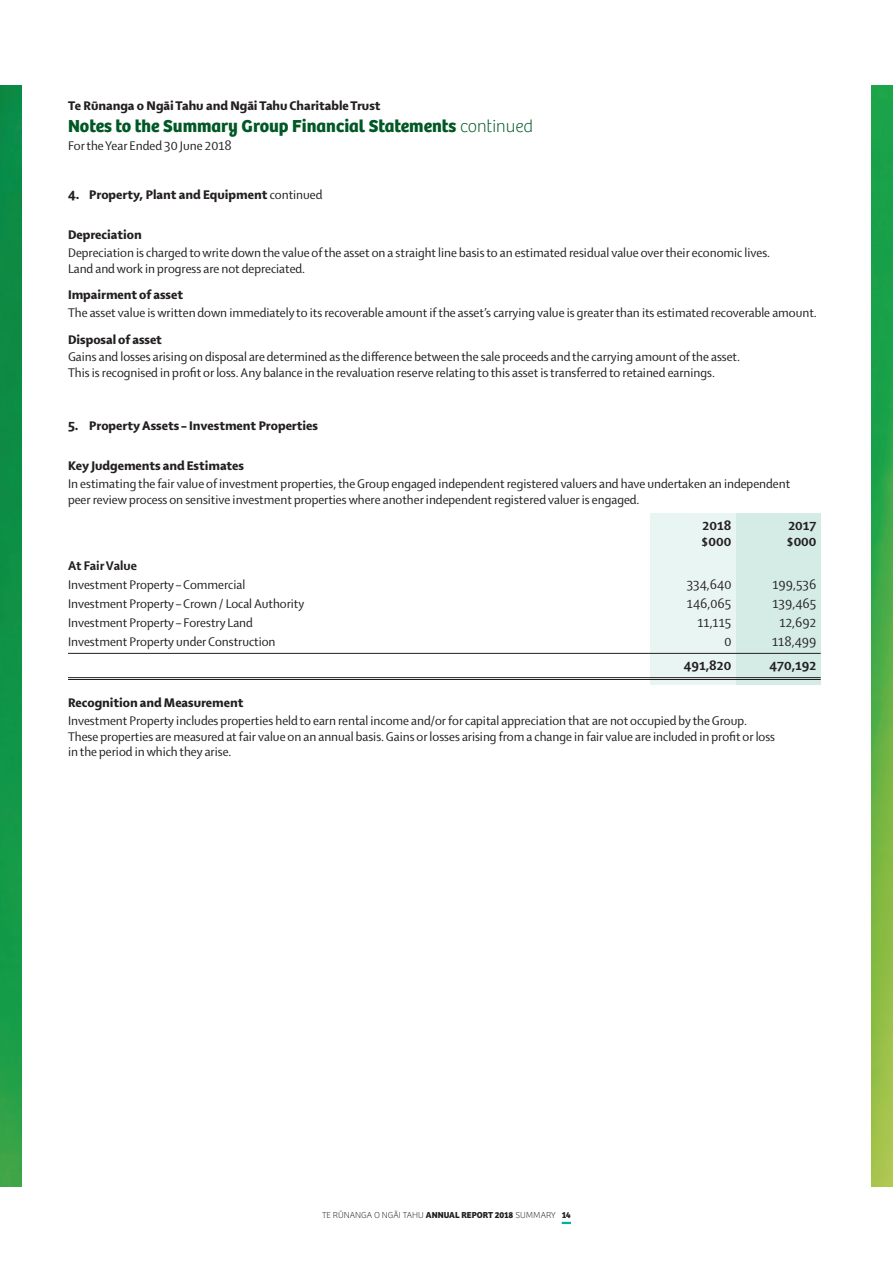
<style>
.page{position:relative;width:893px;height:1263px;background:#fff}
.page>*{position:absolute;margin:0;border:0;box-sizing:border-box;transform-origin:0 0}
.heading{font:700 18px "Bree";color:#005824}
.body{font:13.5px/15.8px "Shaker 2";color:#231f20}
.body_less{font:13.5px/15.8px "Shaker 2";color:#231f20}
.body_financials{font:13.5px "Shaker 2";color:#231f20}
.body_subhead{font:800 13.5px "Shaker 2";color:#231f20}
.heading___notes{font:800 13.5px "Shaker 2";color:#231f20}
.heading-2{font:800 13.5px "Shaker 2";color:#231f20}
.body_financials_0_25{font:13.5px "Shaker 2";color:#231f20}
.body_financials_extr{font:800 13.5px "Shaker 2";color:#231f20}
.body_financials_1_5{font:800 13.5px "Shaker 2";color:#231f20}
.body_financials-2{font:800 13.5px "Shaker 2";color:#231f20}
.t1{font:100 9px "Bree";color:#231f20}
.s1{font-weight:100}
.s2{font-weight:400}
.s3{font-weight:700}
</style>
<div class="page">
<svg style="left:562px;top:1222px;width:9px;height:2px"></svg>
<div style="left:736px;top:513px;width:85px;height:172px;background:#d4ebe6"></div>
<div style="left:651px;top:513px;width:85px;height:172px;background:#e9f5f3"></div>
<hr style="left:68px;top:653px;width:753px;height:1px;background:#231f20">
<hr style="left:68px;top:677px;width:753px;height:1px;background:#231f20">
<hr style="left:68px;top:679px;width:753px;height:1px;background:#231f20">
<img style="left:0;top:85px;width:21px;height:1101px">
<img style="left:872px;top:85px;width:21px;height:1101px">
<p class="heading-2" style="left:68px;top:97px;width:314px">Te Rūnanga o Ngāi Tahu and Ngāi Tahu Charitable Trust</p>
<p class="heading" style="left:68px;top:115px;width:467px">Notes to the Summary Group Financial Statements <span class="s1">continued</span></p>
<p class="body" style="left:68px;top:137px;width:165px">For the Year Ended 30 June 2018</p>
<p class="heading___notes" style="left:68px;top:186px;width:256px">4. Property, Plant and Equipment <span class="s2">continued</span></p>
<p class="body_subhead" style="left:68px;top:226px;width:75px">Depreciation</p>
<p class="body" style="left:68px;top:244px;width:704px">Depreciation is charged to write down the value of the asset on a straight line basis to an estimated residual value over their economic lives.<br>Land and work in progress are not depreciated.</p>
<p class="body_subhead" style="left:68px;top:286px;width:116px">Impairment of asset</p>
<p class="body" style="left:68px;top:304px;width:750px">The asset value is written down immediately to its recoverable amount if the asset’s carrying value is greater than its estimated recoverable amount.</p>
<p class="body_subhead" style="left:68px;top:330px;width:95px">Disposal of asset</p>
<p class="body" style="left:68px;top:349px;width:674px">Gains and losses arising on disposal are determined as the difference between the sale proceeds and the carrying amount of the asset.<br>This is recognised in profit or loss. Any balance in the revaluation reserve relating to this asset is transferred to retained earnings.</p>
<p class="heading___notes" style="left:68px;top:417px;width:251px">5. Property Assets – Investment Properties</p>
<p class="body_subhead" style="left:68px;top:457px;width:177px">Key Judgements and Estimates</p>
<p class="body" style="left:68px;top:475px;width:724px">In estimating the fair value of investment properties, the Group engaged independent registered valuers and have undertaken an independent peer review process on sensitive investment properties where another independent registered valuer is engaged.</p>
<p class="body_financials_extr" style="left:703px;top:517px;width:30px">2018</p>
<p class="body_financials_extr" style="left:788px;top:517px;width:30px">2017</p>
<p class="body_financials_extr" style="left:701px;top:532px;width:32px">$000</p>
<p class="body_financials_extr" style="left:786px;top:532px;width:32px">$000</p>
<p class="body_financials-2" style="left:68px;top:557px;width:70px">At Fair Value</p>
<p class="body_financials" style="left:68px;top:575px;width:179px">Investment Property – Commercial</p>
<p class="body_financials" style="left:687px;top:575px;width:46px">334,640</p>
<p class="body_financials" style="left:772px;top:575px;width:46px">199,536</p>
<p class="body_financials" style="left:68px;top:594px;width:238px">Investment Property – Crown / Local Authority</p>
<p class="body_financials" style="left:687px;top:594px;width:46px">146,065</p>
<p class="body_financials" style="left:772px;top:594px;width:45px">139,465</p>
<p class="body_financials" style="left:68px;top:613px;width:186px">Investment Property – Forestry Land</p>
<p class="body_financials" style="left:697px;top:613px;width:35px">11,115</p>
<p class="body_financials" style="left:780px;top:613px;width:38px">12,692</p>
<p class="body_financials_0_25" style="left:68px;top:632px;width:209px">Investment Property under Construction</p>
<p class="body_financials_0_25" style="left:724px;top:632px;width:8px">0</p>
<p class="body_financials_0_25" style="left:772px;top:632px;width:46px">118,499</p>
<p class="body_financials_1_5" style="left:684px;top:657px;width:49px">491,820</p>
<p class="body_financials_1_5" style="left:770px;top:657px;width:48px">470,192</p>
<p class="body_subhead" style="left:68px;top:694px;width:177px">Recognition and Measurement</p>
<p class="body_less" style="left:68px;top:712px;width:709px">Investment Property includes properties held to earn rental income and/or for capital appreciation that are not occupied by the Group.<br>These properties are measured at fair value on an annual basis. Gains or losses arising from a change in fair value are included in profit or loss in the period in which they arise.</p>
<p class="t1" style="left:322px;top:1210px;width:250px">TE RŪNANGA O NGĀI TAHU <span class="s3">ANNUAL REPORT 2018</span> SUMMARY <span class="s3">14</span></p>
</div>
